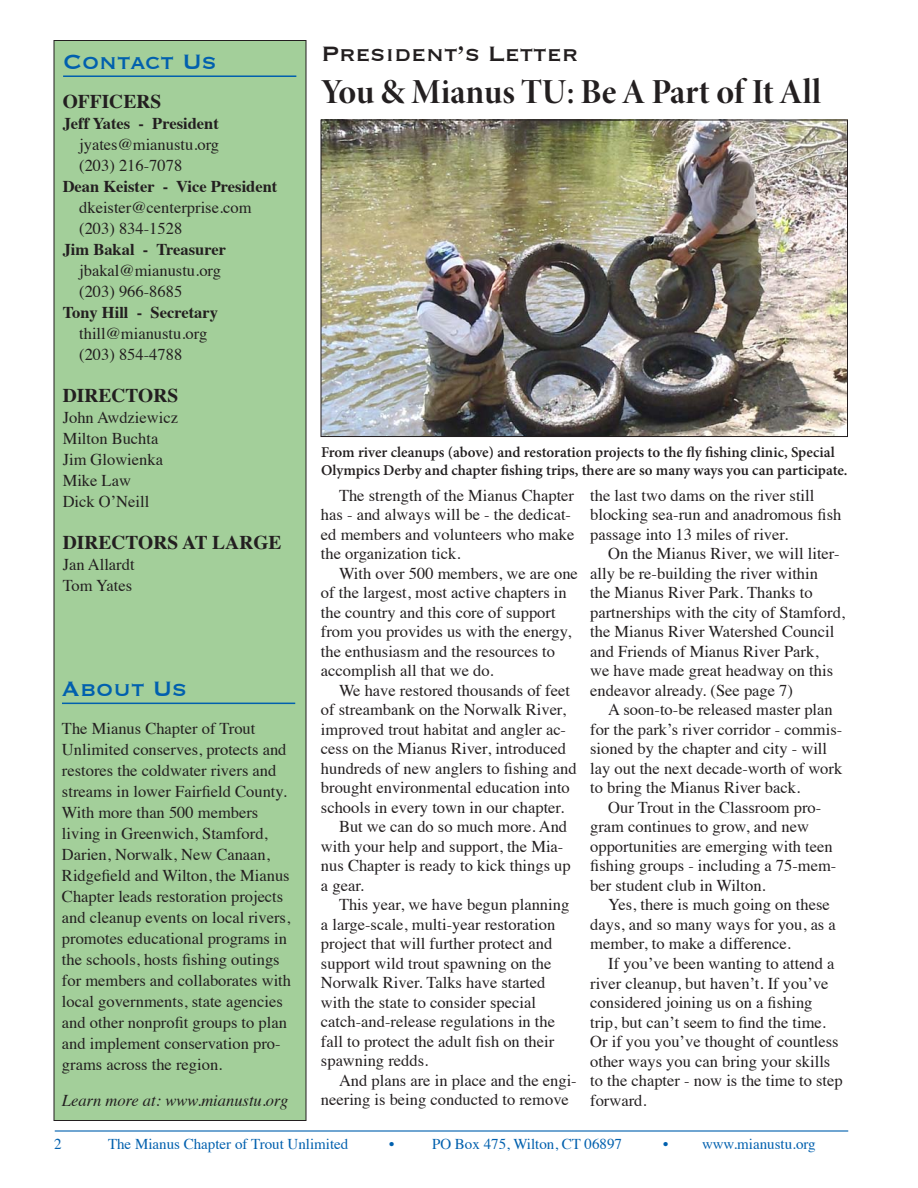
<style>
.page{position:relative;width:918px;height:1188px;background:#fff}
.page>*{position:absolute;margin:0;border:0;box-sizing:border-box;transform-origin:0 0}
.t1{font:35.25px "Minion Pro Bold Disp";letter-spacing:-.005em;color:#231f20}
.t2{font:27px "Copperplate";color:#231f20}
.t3{font:27px "Copperplate";color:#0160ae}
.t4{font:700 19.5px "Times";color:#231f20}
.t5{font:16.5px/19.5px "Times";color:#231f20}
.t6{font:700 16.5px "Times";color:#231f20}
.t7{font:italic 16.5px "Times";color:#231f20}
.t8{font:600 15px/18px "Minion Pro";letter-spacing:-.005em;color:#231f20}
.t9{font:15px "Times";color:#0160ae}
</style>
<div class="page">
<div style="left:54px;top:40px;width:252px;height:1080px;background:#a3cf9a"></div>
<hr style="left:63px;top:75px;width:233px;height:2px;background:#0160ae">
<hr style="left:62px;top:703px;width:233px;height:1px;background:#0160ae">
<hr style="left:55px;top:1130px;width:793px;height:2px;background:#0160ae">
<img style="left:323px;top:122px;width:523px;height:313px">
<div style="left:321px;top:120px;width:527px;height:317px;border:1px solid #231f20"></div>
<h2 class="t3" style="left:63px;top:45px;width:155px">Contact Us</h2>
<p class="t4" style="left:63px;top:82px;width:100px">OFFICERS</p>
<p class="t6" style="left:63px;top:107px;width:158px">Jeff Yates - President</p>
<p class="t5" style="left:79px;top:132px;width:142px;line-height:21px">jyates@mianustu.org (203) 216-7078</p>
<p class="t6" style="left:63px;top:170px;width:216px">Dean Keister - Vice President</p>
<p class="t5" style="left:79px;top:195px;width:174px;line-height:21px">dkeister@centerprise.com (203) 834-1528</p>
<p class="t6" style="left:63px;top:233px;width:165px">Jim Bakal - Treasurer</p>
<p class="t5" style="left:79px;top:258px;width:143px;line-height:21px">jbakal@mianustu.org (203) 966-8685</p>
<p class="t6" style="left:63px;top:296px;width:157px">Tony Hill - Secretary</p>
<p class="t5" style="left:79px;top:321px;width:130px;line-height:21px">thill@mianustu.org (203) 854-4788</p>
<p class="t4" style="left:63px;top:376px;width:117px">DIRECTORS</p>
<p class="t5" style="left:63px;top:405px;width:117px;line-height:21px">John Awdziewicz<br>Milton Buchta<br>Jim Glowienka<br>Mike Law<br>Dick O’Neill</p>
<p class="t4" style="left:63px;top:523px;width:220px">DIRECTORS AT LARGE</p>
<p class="t5" style="left:63px;top:552px;width:73px;line-height:21px">Jan Allardt<br>Tom Yates</p>
<h2 class="t3" style="left:62px;top:672px;width:127px">About Us</h2>
<p class="t5" style="left:62px;top:716px;width:231px;line-height:21px">The Mianus Chapter of Trout<br>Unlimited conserves, protects and restores the coldwater rivers and streams in lower Fairfield County.<br>With more than 500 members living in Greenwich, Stamford,<br>Darien, Norwalk, New Canaan,<br>Ridgefield and Wilton, the Mianus<br>Chapter leads restoration projects and cleanup events on local rivers, promotes educational programs in the schools, hosts fishing outings for members and collaborates with local governments, state agencies and other nonprofit groups to plan and implement conservation pro&shy;grams across the region.</p>
<p class="t7" style="left:62px;top:1086px;width:228px">Learn more at: www.mianustu.org</p>
<h2 class="t2" style="left:321px;top:36px;width:259px">President’s Letter</h2>
<h1 class="t1" style="left:321px;top:71px;width:502px">You &amp; Mianus TU: Be A Part of It All</h1>
<p class="t8" style="left:321px;top:443px;width:528px">From river cleanups (above) and restoration projects to the fly fishing clinic, Special<br>Olympics Derby and chapter fishing trips, there are so many ways you can participate.</p>
<p class="t5" style="left:321px;top:484px;width:255px;text-indent:18px">The strength of the Mianus Chapter has - and always will be - the dedicat&shy;ed members and volunteers who make the organization tick.</p>
<p class="t5" style="left:321px;top:562px;width:258px;text-indent:18px">With over 500 members, we are one of the largest, most active chapters in the country and this core of support from you provides us with the energy, the enthusiasm and the resources to accomplish all that we do.</p>
<p class="t5" style="left:339px;top:679px;width:232px">We have restored thousands of feet</p>
<p class="t5" style="left:321px;top:699px;width:246px">of streambank on the Norwalk River,</p>
<p class="t5" style="left:321px;top:718px;width:247px">improved trout habitat and angler ac-</p>
<p class="t5" style="left:321px;top:738px;width:246px">cess on the Mianus River, introduced</p>
<p class="t5" style="left:321px;top:757px;width:257px">hundreds of new anglers to fishing and</p>
<p class="t5" style="left:321px;top:777px;width:250px">brought environmental education into</p>
<p class="t5" style="left:321px;top:796px;width:245px">schools in every town in our chapter.</p>
<p class="t5" style="left:339px;top:816px;width:230px">But we can do so much more. And</p>
<p class="t5" style="left:321px;top:835px;width:244px">with your help and support, the Mia-</p>
<p class="t5" style="left:321px;top:855px;width:251px">nus Chapter is ready to kick things up</p>
<p class="t5" style="left:321px;top:874px;width:45px">a gear.</p>
<p class="t5" style="left:339px;top:894px;width:232px">This year, we have begun planning</p>
<p class="t5" style="left:321px;top:913px;width:236px">a large-scale, multi-year restoration</p>
<p class="t5" style="left:321px;top:933px;width:233px">project that will further protect and</p>
<p class="t5" style="left:321px;top:952px;width:232px">support wild trout spawning on the</p>
<p class="t5" style="left:321px;top:972px;width:226px">Norwalk River. Talks have started</p>
<p class="t5" style="left:321px;top:991px;width:216px">with the state to consider special</p>
<p class="t5" style="left:321px;top:1011px;width:236px">catch-and-release regulations in the</p>
<p class="t5" style="left:321px;top:1030px;width:235px">fall to protect the adult fish on their</p>
<p class="t5" style="left:321px;top:1050px;width:109px">spawning redds.</p>
<p class="t5" style="left:339px;top:1069px;width:239px">And plans are in place and the engi-</p>
<p class="t5" style="left:321px;top:1089px;width:249px">neering is being conducted to remove</p>
<p class="t5" style="left:590px;top:484px;width:253px">the last two dams on the river still blocking sea-run and anadromous fish passage into 13 miles of river.</p>
<p class="t5" style="left:590px;top:543px;width:256px;text-indent:18px">On the Mianus River, we will liter&shy;ally be re-building the river within<br>the Mianus River Park. Thanks to partnerships with the city of Stamford, the Mianus River Watershed Council and Friends of Mianus River Park,<br>we have made great headway on this endeavor already. (See page 7)</p>
<p class="t5" style="left:590px;top:699px;width:254px;text-indent:18px">A soon-to-be released master plan for the park’s river corridor - commis&shy;sioned by the chapter and city - will lay out the next decade-worth of work to bring the Mianus River back.</p>
<p class="t5" style="left:590px;top:796px;width:248px;text-indent:18px">Our Trout in the Classroom pro&shy;gram continues to grow, and new opportunities are emerging with teen fishing groups - including a 75-mem&shy;ber student club in Wilton.</p>
<p class="t5" style="left:590px;top:894px;width:247px;text-indent:18px">Yes, there is much going on these days, and so many ways for you, as a member, to make a difference.</p>
<p class="t5" style="left:590px;top:952px;width:254px;text-indent:18px">If you’ve been wanting to attend a river cleanup, but haven’t. If you’ve considered joining us on a fishing trip, but can’t seem to find the time.<br>Or if you you’ve thought of countless other ways you can bring your skills to the chapter - now is the time to step forward.</p>
<p class="t9" style="left:54px;top:1130px;width:9px">2</p>
<p class="t9" style="left:108px;top:1130px;width:242px">The Mianus Chapter of Trout Unlimited</p>
<p class="t9" style="left:389px;top:1130px;width:7px">•</p>
<p class="t9" style="left:432px;top:1130px;width:192px">PO Box 475, Wilton, CT 06897</p>
<p class="t9" style="left:663px;top:1130px;width:154px">• www.mianustu.org</p>
</div>
